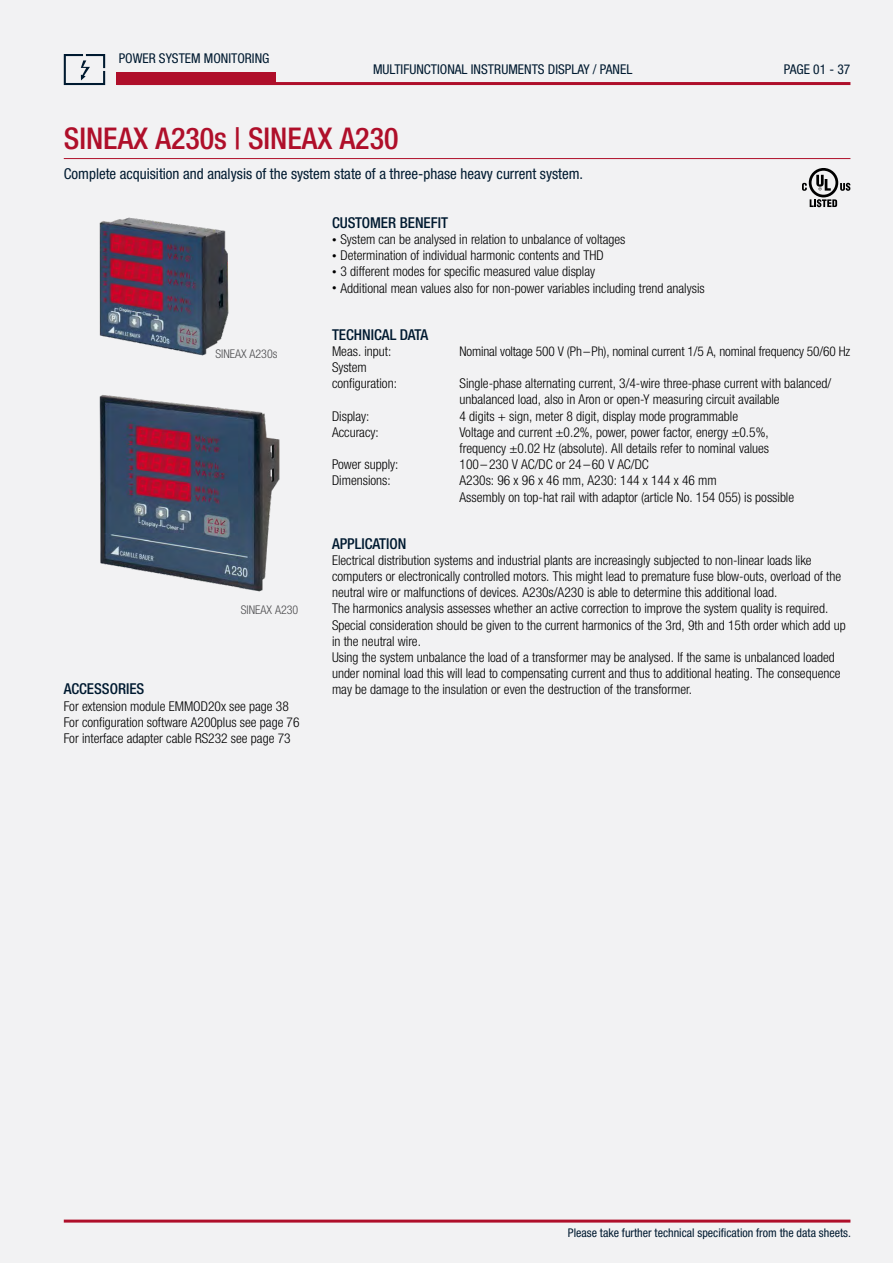
<style>
.page{position:relative;width:893px;height:1263px;background:#f2f2f3}
.page>*{position:absolute;margin:0;border:0;box-sizing:border-box;transform-origin:0 0}
.t1{font:500 condensed 30px "Helvetica Neue LTW1 G";color:#af0f2a}
.t2{font:condensed 15px "Helvetica Neue LTW1 G";color:#001a30}
.t3{font:500 condensed 15px "Helvetica Neue LTW1 G";color:#001a30}
.t4{font:300 condensed 13.5px/16.2px "Helvetica Neue LTW1 G";color:#000}
.t5{font:condensed 13.5px "Helvetica Neue LTW1 G";color:#001a30}
.t6{font:300 condensed 13.35px "Helvetica Neue LTW1 G";letter-spacing:-.01em;color:#000}
.t7{font:condensed 12px "Helvetica Neue LTW1 G";color:#001a30}
.t8{font:300 condensed 12px "Helvetica Neue LTW1 G";color:#4b4b4d}
.s1{font-size:9px}
</style>
<div class="page">
<hr style="left:117px;top:82px;width:733px;height:3px;background:#af0f2a">
<svg style="left:64px;top:54px;width:41px;height:31px"></svg>
<hr style="left:64px;top:1219px;width:786px;height:3px;background:#af0f2a">
<hr style="left:64px;top:158px;width:786px;height:1px;background:#af0f2a">
<div style="left:117px;top:72px;width:159px;height:13px;background:#af0f2a"></div>
<img style="left:99px;top:395px;width:180px;height:196px">
<img style="left:99px;top:217px;width:130px;height:138px">
<svg style="left:802px;top:168px;width:48px;height:39px"></svg>
<p class="t5" style="left:119px;top:50px;width:152px">POWER SYSTEM MONITORING</p>
<p class="t5" style="left:373px;top:62px;width:261px">MULTIFUNCTIONAL INSTRUMENTS DISPLAY / PANEL</p>
<p class="t5" style="left:784px;top:62px;width:68px">PAGE 01 - 37</p>
<h1 class="t1" style="left:64px;top:120px;width:336px">SINEAX A230s | SINEAX A230</h1>
<p class="t2" style="left:64px;top:164px;width:521px">Complete acquisition and analysis of the system state of a three-phase heavy current system.</p>
<p class="t8" style="left:215px;top:347px;width:64px">SINEAX A230s</p>
<p class="t8" style="left:241px;top:603px;width:59px">SINEAX A230</p>
<p class="t3" style="left:64px;top:680px;width:82px">ACCESSORIES</p>
<p class="t4" style="left:64px;top:698px;width:237px">For extension module EMMOD20x see page 38<br>For configuration software A200plus see page 76<br>For interface adapter cable RS232 see page 73</p>
<p class="t3" style="left:332px;top:213px;width:118px">CUSTOMER BENEFIT</p>
<p class="t4" style="left:332px;top:231px;width:295px"><span class="s1">•</span> System can be analysed in relation to unbalance of voltages</p>
<p class="t4" style="left:332px;top:247px;width:273px"><span class="s1">•</span> Determination of individual harmonic contents and THD</p>
<p class="t4" style="left:332px;top:264px;width:265px"><span class="s1">•</span> 3 different modes for specific measured value display</p>
<p class="t4" style="left:332px;top:280px;width:374px"><span class="s1">•</span> Additional mean values also for non-power variables including trend analysis</p>
<p class="t3" style="left:332px;top:325px;width:98px">TECHNICAL DATA</p>
<p class="t4" style="left:332px;top:343px;width:61px">Meas. input:</p>
<p class="t6" style="left:459px;top:343px;width:392px">Nominal voltage 500 V (Ph–Ph), nominal current 1/5 A, nominal frequency 50/60 Hz</p>
<p class="t4" style="left:332px;top:359px;width:66px">System configuration:</p>
<p class="t4" style="left:459px;top:375px;width:373px">Single-phase alternating current, 3/4-wire three-phase current with balanced/ unbalanced load, also in Aron or open-Y measuring circuit available</p>
<p class="t4" style="left:332px;top:408px;width:39px">Display:</p>
<p class="t4" style="left:459px;top:408px;width:280px">4 digits + sign, meter 8 digit, display mode programmable</p>
<p class="t4" style="left:332px;top:424px;width:48px">Accuracy:</p>
<p class="t4" style="left:459px;top:424px;width:311px">Voltage and current ±0.2%, power, power factor, energy ±0.5%, frequency ±0.02 Hz (absolute). All details refer to nominal values</p>
<p class="t4" style="left:332px;top:456px;width:68px">Power supply:</p>
<p class="t4" style="left:459px;top:456px;width:191px">100–230 V AC/DC or 24–60 V AC/DC</p>
<p class="t4" style="left:332px;top:473px;width:60px">Dimensions:</p>
<p class="t4" style="left:459px;top:473px;width:336px">A230s: 96 x 96 x 46 mm, A230: 144 x 144 x 46 mm<br>Assembly on top-hat rail with adaptor (article No. 154 055) is possible</p>
<p class="t3" style="left:332px;top:534px;width:76px">APPLICATION</p>
<p class="t4" style="left:332px;top:552px;width:515px">Electrical distribution systems and industrial plants are increasingly subjected to non-linear loads like computers or electronically controlled motors. This might lead to premature fuse blow-outs, overload of the neutral wire or malfunctions of devices. A230s/A230 is able to determine this additional load.<br>The harmonics analysis assesses whether an active correction to improve the system quality is required.<br>Special consideration should be given to the current harmonics of the 3rd, 9th and 15th order which add up in the neutral wire.<br>Using the system unbalance the load of a transformer may be analysed. If the same is unbalanced loaded under nominal load this will lead to compensating current and thus to additional heating. The consequence may be damage to the insulation or even the destruction of the transformer.</p>
<p class="t7" style="left:568px;top:1226px;width:284px">Please take further technical specification from the data sheets.</p>
</div>
